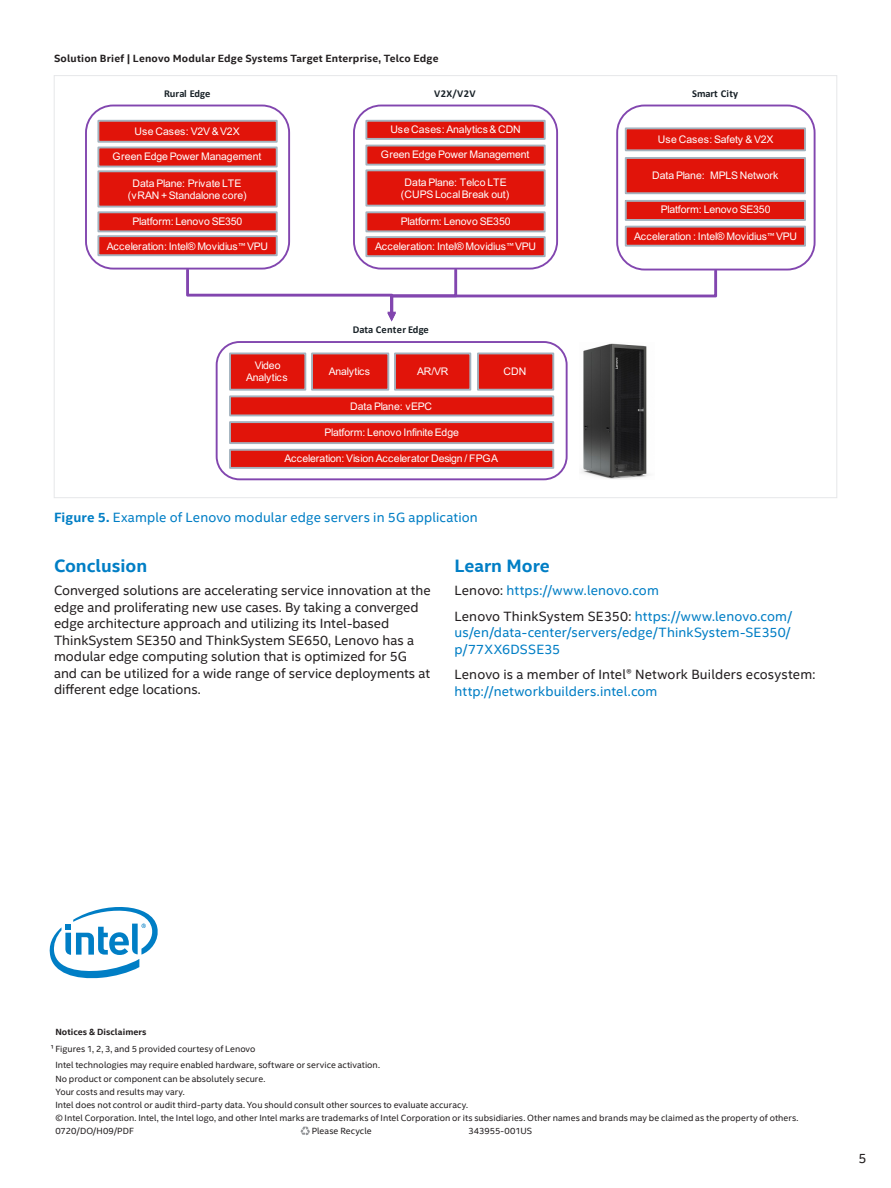
<style>
.page{position:relative;width:891px;height:1188px;background:#fff}
.page>*{position:absolute;margin:0;border:0;box-sizing:border-box;transform-origin:0 0}
.CopyHeaderBlue{font:700 18px "Intel Clear";color:#007ec5}
.MainCopy___Caption{font:13.5px/16.5px "Intel Clear";color:#231f20}
.MainCopy___Caption-2{font:13.5px/16.5px "Intel Clear";letter-spacing:.01em;color:#007ec5;text-align:justify}
.t1{font:10.5px/12.5px "Arial";letter-spacing:-.01em;color:#fff;text-align:center}
.t2{font:700 10.5px "Intel Clear";letter-spacing:.02em;color:#231f20}
.t3{font:700 10.5px "Calibri";letter-spacing:.01em;color:#192228}
.t4{font:700 10.5px "Calibri";letter-spacing:-.015em;color:#192228}
.Lgl_-_Footnotes_and{font:9px "Intel Clear";letter-spacing:.005em;color:#231f20}
.Lgl_-_Footnotes_and-2{font:700 9px "Intel Clear";letter-spacing:.005em;color:#231f20}
.s1{font-family:"Cambria Math"}
.s2{font-weight:700}
.s3{color:#231f20}
.s4{color:#007ec5}
</style>
<div class="page">
<div style="left:85px;top:105px;width:205px;height:165px;border:2px solid #8246af;border-radius:27px"></div>
<div style="left:216px;top:341px;width:352px;height:139px;border:2px solid #8246af;border-radius:23px"></div>
<div style="left:353px;top:105px;width:205px;height:165px;border:2px solid #8246af;border-radius:27px"></div>
<div style="left:616px;top:105px;width:200px;height:165px;border:2px solid #8246af;border-radius:27px"></div>
<div style="left:626px;top:128px;width:179px;height:22px;background:#e1140a"></div>
<div style="left:625px;top:127px;width:181px;height:24px;border:2px solid #a4b3bf"></div>
<div style="left:626px;top:201px;width:179px;height:19px;background:#e1140a"></div>
<div style="left:625px;top:200px;width:181px;height:21px;border:2px solid #a4b3bf"></div>
<div style="left:626px;top:158px;width:179px;height:35px;background:#e1140a"></div>
<div style="left:625px;top:157px;width:181px;height:37px;border:2px solid #a4b3bf"></div>
<div style="left:626px;top:227px;width:179px;height:19px;background:#e1140a"></div>
<div style="left:625px;top:226px;width:181px;height:21px;border:2px solid #a4b3bf"></div>
<svg style="left:186px;top:269px;width:531px;height:53px"></svg>
<div style="left:230px;top:422px;width:323px;height:21px;background:#e1140a"></div>
<div style="left:229px;top:421px;width:325px;height:23px;border:2px solid #a4b3bf"></div>
<div style="left:230px;top:396px;width:323px;height:19px;background:#e1140a"></div>
<div style="left:229px;top:395px;width:325px;height:21px;border:2px solid #a4b3bf"></div>
<div style="left:230px;top:353px;width:75px;height:37px;background:#e1140a"></div>
<div style="left:229px;top:353px;width:77px;height:38px;border:2px solid #a4b3bf"></div>
<div style="left:312px;top:353px;width:76px;height:37px;background:#e1140a"></div>
<div style="left:311px;top:353px;width:78px;height:38px;border:2px solid #a4b3bf"></div>
<div style="left:395px;top:353px;width:75px;height:37px;background:#e1140a"></div>
<div style="left:394px;top:353px;width:77px;height:38px;border:2px solid #a4b3bf"></div>
<div style="left:478px;top:353px;width:75px;height:37px;background:#e1140a"></div>
<div style="left:477px;top:353px;width:77px;height:38px;border:2px solid #a4b3bf"></div>
<div style="left:230px;top:450px;width:323px;height:18px;background:#e1140a"></div>
<div style="left:229px;top:449px;width:325px;height:20px;border:2px solid #a4b3bf"></div>
<img style="left:581px;top:343px;width:68px;height:136px">
<div style="left:366px;top:121px;width:179px;height:18px;background:#e1140a"></div>
<div style="left:365px;top:120px;width:181px;height:20px;border:2px solid #a4b3bf"></div>
<div style="left:366px;top:212px;width:179px;height:19px;background:#e1140a"></div>
<div style="left:365px;top:211px;width:181px;height:21px;border:2px solid #a4b3bf"></div>
<div style="left:366px;top:170px;width:179px;height:36px;background:#e1140a"></div>
<div style="left:365px;top:169px;width:181px;height:38px;border:2px solid #a4b3bf"></div>
<div style="left:366px;top:237px;width:179px;height:19px;background:#e1140a"></div>
<div style="left:365px;top:236px;width:181px;height:21px;border:2px solid #a4b3bf"></div>
<div style="left:366px;top:146px;width:179px;height:19px;background:#e1140a"></div>
<div style="left:365px;top:145px;width:181px;height:21px;border:2px solid #a4b3bf"></div>
<div style="left:98px;top:212px;width:179px;height:19px;background:#e1140a"></div>
<div style="left:97px;top:211px;width:181px;height:21px;border:2px solid #a4b3bf"></div>
<div style="left:98px;top:171px;width:179px;height:36px;background:#e1140a"></div>
<div style="left:97px;top:170px;width:181px;height:38px;border:2px solid #a4b3bf"></div>
<div style="left:98px;top:121px;width:179px;height:21px;background:#e1140a"></div>
<div style="left:97px;top:120px;width:181px;height:23px;border:2px solid #a4b3bf"></div>
<div style="left:98px;top:236px;width:179px;height:19px;background:#e1140a"></div>
<div style="left:97px;top:235px;width:181px;height:21px;border:2px solid #a4b3bf"></div>
<div style="left:98px;top:147px;width:179px;height:20px;background:#e1140a"></div>
<div style="left:97px;top:147px;width:181px;height:20px;border:2px solid #a4b3bf"></div>
<svg style="left:300px;top:1126px;width:10px;height:10px"></svg>
<svg style="left:49px;top:907px;width:109px;height:72px"></svg>
<p class="t2" style="left:54px;top:51px;width:386px">Solution Brief | Lenovo Modular Edge Systems Target Enterprise, Telco Edge</p>
<p class="t4" style="left:164px;top:86px;width:48px">Rural Edge</p>
<p class="t3" style="left:434px;top:86px;width:43px">V2X/V2V</p>
<p class="t3" style="left:692px;top:86px;width:47px">Smart City</p>
<p class="t1" style="left:658px;top:133px;width:117px">Use Cases: Safety &amp; V2X</p>
<p class="t1" style="left:414px;top:117px;width:85px">Green Rural Edge</p>
<p class="t1" style="left:390px;top:123px;width:132px">Use Cases: Analytics &amp; CDN</p>
<p class="t1" style="left:135px;top:125px;width:107px">Use Cases: V2V &amp; V2X</p>
<p class="t1" style="left:113px;top:150px;width:150px">Green Edge Power Management</p>
<p class="t1" style="left:381px;top:148px;width:150px">Green Edge Power Management</p>
<p class="t1" style="left:128px;top:177px;width:120px">Data Plane: Private LTE (vRAN + Standalone core)</p>
<p class="t1" style="left:401px;top:176px;width:110px">Data Plane: Telco LTE (CUPS Local Break out)</p>
<p class="t1" style="left:133px;top:215px;width:111px">Platform: Lenovo SE350</p>
<p class="t1" style="left:401px;top:215px;width:111px">Platform: Lenovo SE350</p>
<p class="t1" style="left:107px;top:240px;width:163px">Acceleration: Intel® Movidius<span class="s1">™</span>VPU</p>
<p class="t1" style="left:375px;top:240px;width:163px">Acceleration: Intel® Movidius<span class="s1">™</span>VPU</p>
<p class="t3" style="left:353px;top:323px;width:77px">Data Center Edge</p>
<p class="t1" style="left:246px;top:359px;width:43px">Video<br>Analytics</p>
<p class="t1" style="left:329px;top:365px;width:43px">Analytics</p>
<p class="t1" style="left:417px;top:365px;width:33px">AR/VR</p>
<p class="t1" style="left:504px;top:365px;width:24px">CDN</p>
<p class="t1" style="left:350px;top:400px;width:83px">Data Plane: vEPC</p>
<p class="t1" style="left:324px;top:426px;width:136px">Platform: Lenovo Infinite Edge</p>
<p class="t1" style="left:284px;top:452px;width:215px">Acceleration: Vision Accelerator Design / FPGA</p>
<p class="MainCopy___Caption-2" style="left:54px;top:509px;width:425px"><span class="s2">Figure 5.</span> Example of Lenovo modular edge servers in 5G application</p>
<p class="t1" style="left:652px;top:169px;width:128px">Data Plane: MPLS Network</p>
<p class="t1" style="left:661px;top:203px;width:111px">Platform: Lenovo SE350</p>
<p class="t1" style="left:634px;top:230px;width:165px">Acceleration : Intel® Movidius<span class="s1">™</span>VPU</p>
<p class="CopyHeaderBlue" style="left:54px;top:553px;width:95px">Conclusion</p>
<p class="MainCopy___Caption" style="left:54px;top:582px;width:378px">Converged solutions are accelerating service innovation at the edge and proliferating new use cases. By taking a converged edge architecture approach and utilizing its Intel-based ThinkSystem SE350 and ThinkSystem SE650, Lenovo has a modular edge computing solution that is optimized for 5G and can be utilized for a wide range of service deployments at different edge locations.</p>
<p class="CopyHeaderBlue" style="left:454px;top:553px;width:97px">Learn More</p>
<p class="MainCopy___Caption-2" style="left:454px;top:582px;width:206px"><span class="s3">Lenovo:</span> https://www.lenovo.com</p>
<p class="MainCopy___Caption-2" style="left:454px;top:607px;width:339px"><span class="s3">Lenovo ThinkSystem SE350:</span> https://www.lenovo.com/ us/en/data-center/servers/edge/ThinkSystem-SE350/ p/77XX6DSSE35</p>
<p class="MainCopy___Caption" style="left:454px;top:666px;width:362px">Lenovo is a member of Intel® Network Builders ecosystem: <span class="s4">http://networkbuilders.intel.com</span></p>
<p class="Lgl_-_Footnotes_and-2" style="left:55px;top:1026px;width:93px">Notices &amp; Disclaimers</p>
<p class="Lgl_-_Footnotes_and" style="left:50px;top:1043px;width:207px">¹Figures 1, 2, 3, and 5 provided courtesy of Lenovo</p>
<p class="Lgl_-_Footnotes_and" style="left:55px;top:1059px;width:326px">Intel technologies may require enabled hardware, software or service activation.</p>
<p class="Lgl_-_Footnotes_and" style="left:55px;top:1072px;width:211px">No product or component can be absolutely secure.</p>
<p class="Lgl_-_Footnotes_and" style="left:55px;top:1085px;width:131px">Your costs and results may vary.</p>
<p class="Lgl_-_Footnotes_and" style="left:55px;top:1098px;width:414px">Intel does not control or audit third-party data. You should consult other sources to evaluate accuracy.</p>
<p class="Lgl_-_Footnotes_and" style="left:55px;top:1112px;width:745px">© Intel Corporation. Intel, the Intel logo, and other Intel marks are trademarks of Intel Corporation or its subsidiaries. Other names and brands may be claimed as the property of others.</p>
<p class="Lgl_-_Footnotes_and" style="left:55px;top:1125px;width:80px">0720/DO/H09/PDF</p>
<p class="Lgl_-_Footnotes_and" style="left:312px;top:1125px;width:61px">Please Recycle</p>
<p class="Lgl_-_Footnotes_and" style="left:469px;top:1125px;width:65px">343955-001US</p>
<p class="MainCopy___Caption" style="left:858px;top:1150px;width:10px">5</p>
</div>
